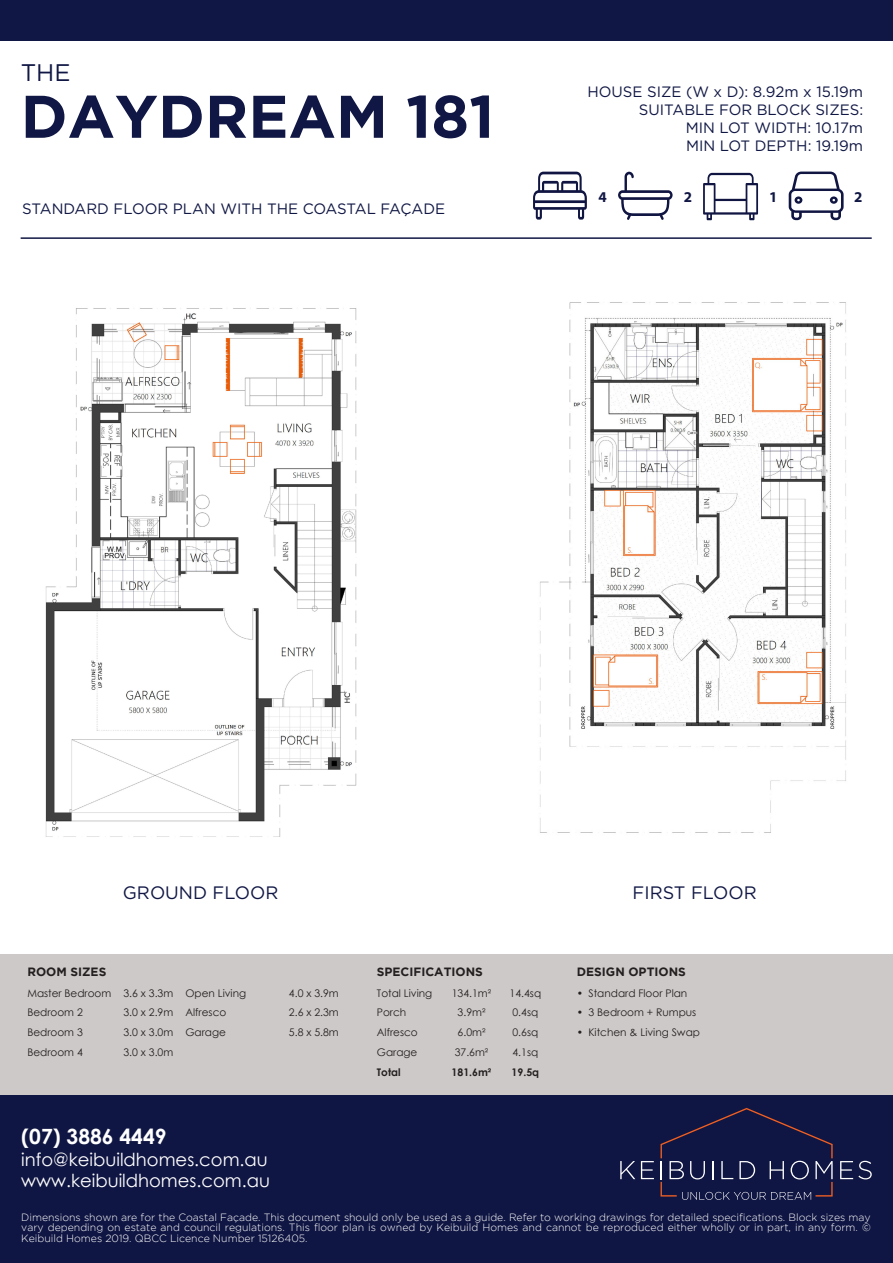
<style>
.page{position:relative;width:893px;height:1263px;background:#fff}
.page>*{position:absolute;margin:0;border:0;box-sizing:border-box;transform-origin:0 0}
.t1{font:700 60px "Gotham";color:#101744}
.t2{font:24px "Gotham";color:#101744}
.t3{font:700 21px "Century Gothic";color:#fff}
.t4{font:18px "Century Gothic";color:#fff}
.t5{font:18px "Gotham";color:#101744}
.t6{font:15px "Gotham";color:#101744}
.t7{font:700 15px "Myriad Pro";color:#101744}
.t8{font:700 12px "Gotham";color:#231f20}
.t9{font:300 10.5px/10.5px "Gotham";color:#fff;text-align:justify}
.t10{font:10.5px "Century Gothic";color:#231f20}
.t11{font:700 10.5px "Century Gothic";color:#231f20}
</style>
<div class="page">
<div style="left:0;top:1094px;width:893px;height:169px;background:#101643"></div>
<div style="left:0;top:954px;width:893px;height:140px;background:#cdc9c8"></div>
<svg style="left:533px;top:172px;width:54px;height:48px"></svg>
<svg style="left:618px;top:172px;width:55px;height:48px"></svg>
<svg style="left:703px;top:173px;width:55px;height:47px"></svg>
<svg style="left:789px;top:172px;width:55px;height:48px"></svg>
<div style="left:0;top:0;width:893px;height:40px;background:#101744"></div>
<hr style="left:21px;top:237px;width:851px;height:2px;background:#101744">
<svg style="left:840px;top:1161px;width:32px;height:18px"></svg>
<svg style="left:641px;top:1161px;width:13px;height:18px"></svg>
<svg style="left:620px;top:1161px;width:15px;height:18px"></svg>
<svg style="left:660px;top:1108px;width:173px;height:92px"></svg>
<img style="left:45px;top:308px;width:312px;height:529px">
<img style="left:540px;top:302px;width:306px;height:531px">
<p class="t2" style="left:21px;top:57px;width:51px">THE</p>
<p class="t1" style="left:21px;top:82px;width:475px">DAYDREAM 181</p>
<p class="t6" style="left:22px;top:199px;width:425px">STANDARD FLOOR PLAN WITH THE COASTAL FAÇADE</p>
<p class="t6" style="left:587px;top:82px;width:277px">HOUSE SIZE (W x D): 8.92m x 15.19m</p>
<p class="t6" style="left:639px;top:100px;width:226px">SUITABLE FOR BLOCK SIZES:</p>
<p class="t6" style="left:686px;top:118px;width:179px">MIN LOT WIDTH: 10.17m</p>
<p class="t6" style="left:686px;top:136px;width:179px">MIN LOT DEPTH: 19.19m</p>
<p class="t7" style="left:599px;top:187px;width:10px">4</p>
<p class="t7" style="left:684px;top:187px;width:10px">2</p>
<p class="t7" style="left:769px;top:187px;width:10px">1</p>
<p class="t7" style="left:854px;top:187px;width:10px">2</p>
<p class="t5" style="left:123px;top:881px;width:157px">GROUND FLOOR</p>
<p class="t5" style="left:633px;top:881px;width:126px">FIRST FLOOR</p>
<p class="t8" style="left:27px;top:964px;width:81px">ROOM SIZES</p>
<p class="t8" style="left:377px;top:964px;width:108px">SPECIFICATIONS</p>
<p class="t8" style="left:577px;top:964px;width:111px">DESIGN OPTIONS</p>
<p class="t10" style="left:27px;top:985px;width:86px">Master Bedroom</p>
<p class="t10" style="left:123px;top:985px;width:51px">3.6 x 3.3m</p>
<p class="t10" style="left:185px;top:985px;width:62px">Open Living</p>
<p class="t10" style="left:289px;top:985px;width:51px">4.0 x 3.9m</p>
<p class="t10" style="left:377px;top:985px;width:57px">Total Living</p>
<p class="t10" style="left:452px;top:985px;width:41px">134.1m²</p>
<p class="t10" style="left:510px;top:985px;width:33px">14.4sq</p>
<p class="t10" style="left:577px;top:985px;width:112px">• Standard Floor Plan</p>
<p class="t10" style="left:27px;top:1005px;width:57px">Bedroom 2</p>
<p class="t10" style="left:123px;top:1005px;width:51px">3.0 x 2.9m</p>
<p class="t10" style="left:185px;top:1005px;width:42px">Alfresco</p>
<p class="t10" style="left:289px;top:1005px;width:51px">2.6 x 2.3m</p>
<p class="t10" style="left:377px;top:1005px;width:31px">Porch</p>
<p class="t10" style="left:458px;top:1005px;width:29px">3.9m²</p>
<p class="t10" style="left:512px;top:1005px;width:27px">0.4sq</p>
<p class="t10" style="left:577px;top:1005px;width:121px">• 3 Bedroom + Rumpus</p>
<p class="t10" style="left:27px;top:1025px;width:57px">Bedroom 3</p>
<p class="t10" style="left:123px;top:1025px;width:51px">3.0 x 3.0m</p>
<p class="t10" style="left:185px;top:1025px;width:42px">Garage</p>
<p class="t10" style="left:289px;top:1025px;width:51px">5.8 x 5.8m</p>
<p class="t10" style="left:377px;top:1025px;width:42px">Alfresco</p>
<p class="t10" style="left:458px;top:1025px;width:29px">6.0m²</p>
<p class="t10" style="left:512px;top:1025px;width:27px">0.6sq</p>
<p class="t10" style="left:577px;top:1025px;width:125px">• Kitchen &amp; Living Swap</p>
<p class="t10" style="left:27px;top:1045px;width:57px">Bedroom 4</p>
<p class="t10" style="left:123px;top:1045px;width:51px">3.0 x 3.0m</p>
<p class="t10" style="left:377px;top:1045px;width:42px">Garage</p>
<p class="t10" style="left:455px;top:1045px;width:35px">37.6m²</p>
<p class="t10" style="left:512px;top:1045px;width:27px">4.1sq</p>
<p class="t11" style="left:377px;top:1064px;width:25px">Total</p>
<p class="t11" style="left:452px;top:1064px;width:41px">181.6m²</p>
<p class="t11" style="left:512px;top:1064px;width:29px">19.5q</p>
<p class="t3" style="left:21px;top:1120px;width:147px">(07) 3886 4449</p>
<p class="t4" style="left:21px;top:1147px;width:248px">info@keibuildhomes.com.au</p>
<p class="t4" style="left:21px;top:1168px;width:250px">www.keibuildhomes.com.au</p>
<p class="t9" style="left:21px;top:1212px;width:851px">Dimensions shown are for the Coastal Façade. This document should only be used as a guide. Refer to working drawings for detailed specifications. Block sizes may vary depending on estate and council regulations. This floor plan is owned by Keibuild Homes and cannot be reproduced either wholly or in part, in any form. © Keibuild Homes 2019. QBCC Licence Number 15126405.</p>
</div>
